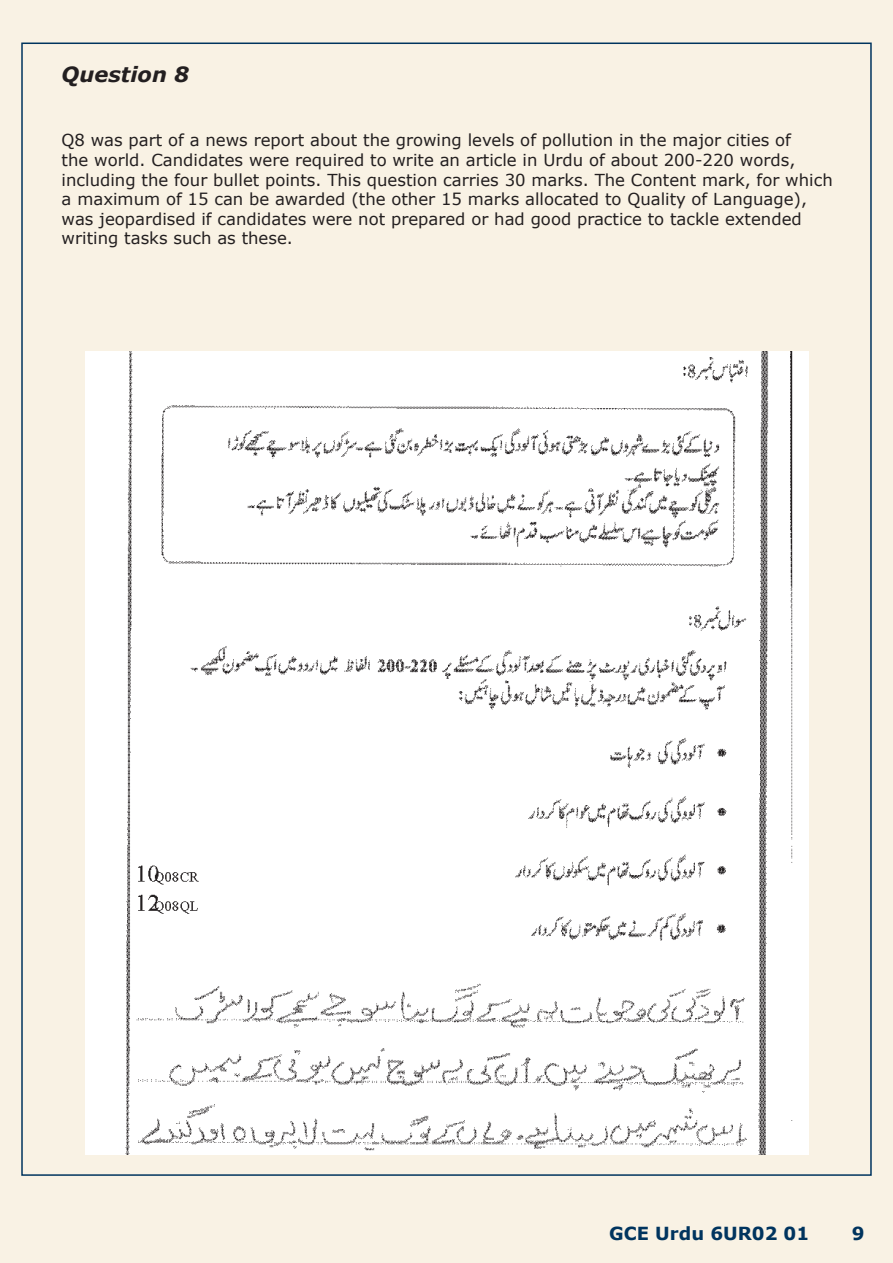
<style>
.page{position:relative;width:893px;height:1263px;background:#f9f2e4}
.page>*{position:absolute;margin:0;border:0;box-sizing:border-box;transform-origin:0 0}
.t1{font:italic 700 21px "Verdana";color:#231f20}
.t2{font:700 18px "Verdana";color:#00345e}
.t3{font:16.5px/19.5px "Verdana";color:#231f20}
</style>
<div class="page">
<img style="left:85px;top:351px;width:723px;height:803px">
<p class="t1" style="left:62px;top:61px;width:129px">Question 8</p>
<p class="t3" style="left:62px;top:130px;width:773px">Q8 was part of a news report about the growing levels of pollution in the major cities of<br>the world. Candidates were required to write an article in Urdu of about 200-220 words, including the four bullet points. This question carries 30 marks. The Content mark, for which a maximum of 15 can be awarded (the other 15 marks allocated to Quality of Language), was jeopardised if candidates were not prepared or had good practice to tackle extended writing tasks such as these.</p>
<p class="t2" style="left:609px;top:1222px;width:202px">GCE Urdu 6UR02 01</p>
<p class="t2" style="left:852px;top:1222px;width:14px">9</p>
</div>
